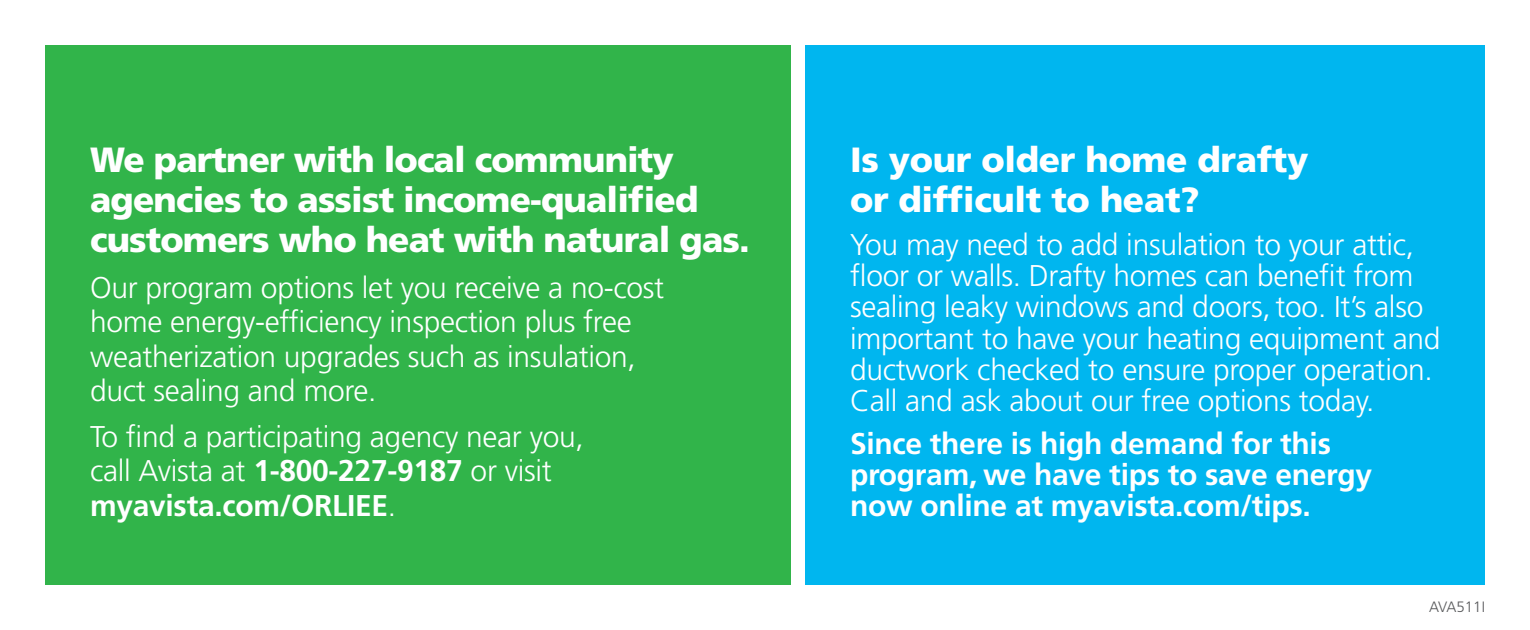
<style>
.page{position:relative;width:1530px;height:630px;background:#fff}
.page>*{position:absolute;margin:0;border:0;box-sizing:border-box;transform-origin:0 0}
.t1{font:900 35px/40px "Frutiger LT Std";letter-spacing:-.025em;color:#fff}
.t2{font:300 30px/31.2px "Frutiger LT Std";letter-spacing:-.01em;color:#fff}
.t3{font:700 30px/31.2px "Frutiger LT Std";letter-spacing:-.01em;color:#fff}
.t4{font:300 15px "Frutiger LT Std";color:#57585a}
.s1{font-weight:700}
</style>
<div class="page">
<div style="left:805px;top:45px;width:680px;height:540px;background:#00b6ef"></div>
<div style="left:45px;top:45px;width:746px;height:540px;background:#31b44a"></div>
<p class="t1" style="left:90px;top:140px;width:661px">We partner with local community agencies to assist income-qualified customers who heat with natural gas.</p>
<p class="t2" style="left:90px;top:271px;width:576px;line-height:34.5px">Our program options let you receive a no-cost home energy-efficiency inspection plus free weatherization upgrades such as insulation, duct sealing and more.</p>
<p class="t2" style="left:90px;top:420px;width:495px;line-height:34.2px">To find a participating agency near you, call Avista at <span class="s1">1-800-227-9187</span> or visit <span class="s1">myavista.com/ORLIEE</span>.</p>
<p class="t1" style="left:850px;top:140px;width:460px">Is your older home drafty or difficult to heat?</p>
<p class="t2" style="left:850px;top:229px;width:592px">You may need to add insulation to your attic, floor or walls. Drafty homes can benefit from sealing leaky windows and doors, too. It’s also important to have your heating equipment and ductwork checked to ensure proper operation.<br>Call and ask about our free options today.</p>
<p class="t3" style="left:850px;top:428px;width:524px">Since there is high demand for this program, we have tips to save energy now online at myavista.com/tips.</p>
<p class="t4" style="left:1429px;top:599px;width:57px">AVA511I</p>
</div>
